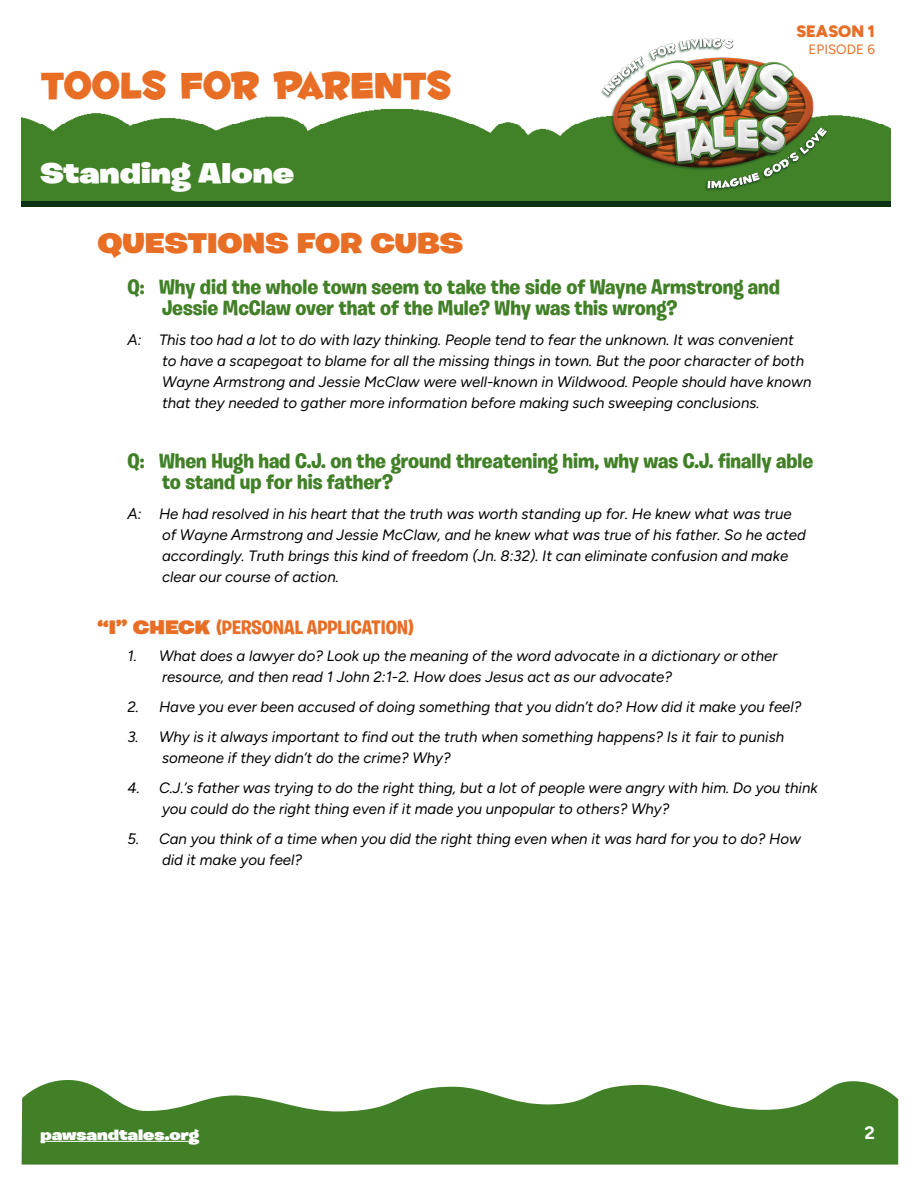
<style>
.page{position:relative;width:918px;height:1188px;background:#fff}
.page>*{position:absolute;margin:0;border:0;box-sizing:border-box;transform-origin:0 0}
.t1{font:45px "Fontdinerdotcom Huggable";color:#e86e25}
.t2{font:900 28.5px "Burbank Big Wide";color:#e86e25}
.t3{font:900 28.5px "Burbank Big Wide";color:#fff}
.t4{font:700 21px/21px "Burbank Big";color:#418027}
.t5{font:700 19.5px "Burbank Big";color:#e86e25}
.t6{font:300 18px "Figtree";color:#fff}
.t7{font:300 16.5px "Figtree";color:#e86e25}
.t8{font:italic 300 15px/21px "Figtree";color:#000}
.t9{font:900 15px "Burbank Big Wide";color:#fff}
.t10{font:300 13.5px "Figtree";color:#e86e25}
.s1{font-family:"Burbank Big Wide";font-weight:900}
</style>
<div class="page">
<img style="left:22px;top:110px;width:869px;height:92px">
<img style="left:598px;top:38px;width:234px;height:154px">
<div style="left:22px;top:202px;width:869px;height:5px;background:#0c3215"></div>
<svg style="left:22px;top:1080px;width:876px;height:85px;fill:#418027"></svg>
<hr style="left:40px;top:1141px;width:159px;height:1px;background:#fff">
<h1 class="t1" style="left:40px;top:58px;width:412px">TOOLS FOR PARENTS</h1>
<h2 class="t3" style="left:40px;top:155px;width:255px">Standing Alone</h2>
<h2 class="t2" style="left:98px;top:225px;width:367px">QUESTIONS FOR CUBS</h2>
<p class="t7" style="left:796px;top:22px;width:80px">SEASON 1</p>
<p class="t10" style="left:809px;top:41px;width:68px">EPISODE 6</p>
<h3 class="t4" style="left:162px;top:277px;width:620px;text-indent:-35px">Q: Why did the whole town seem to take the side of Wayne Armstrong and<br>Jessie McClaw over that of the Mule? Why was this wrong?</h3>
<p class="t8" style="left:162px;top:330px;width:651px;text-indent:-34px">A: This too had a lot to do with lazy thinking. People tend to fear the unknown. It was convenient to have a scapegoat to blame for all the missing things in town. But the poor character of both Wayne Armstrong and Jessie McClaw were well-known in Wildwood. People should have known that they needed to gather more information before making such sweeping conclusions.</p>
<h3 class="t4" style="left:162px;top:451px;width:653px;text-indent:-35px">Q: When Hugh had C.J. on the ground threatening him, why was C.J. finally able to stand up for his father?</h3>
<p class="t8" style="left:162px;top:504px;width:645px;text-indent:-34px">A: He had resolved in his heart that the truth was worth standing up for. He knew what was true of Wayne Armstrong and Jessie McClaw, and he knew what was true of his father. So he acted accordingly. Truth brings this kind of freedom (Jn. 8:32). It can eliminate confusion and make clear our course of action.</p>
<h3 class="t5" style="left:98px;top:616px;width:318px"><span class="s1">“I” CHECK</span> (PERSONAL APPLICATION)</h3>
<p class="t8" style="left:162px;top:646px;width:617px;text-indent:-34px">1. What does a lawyer do? Look up the meaning of the word advocate in a dictionary or other resource, and then read 1 John 2:1-2. How does Jesus act as our advocate?</p>
<p class="t8" style="left:128px;top:697px;width:675px">2. Have you ever been accused of doing something that you didn’t do? How did it make you feel?</p>
<p class="t8" style="left:162px;top:727px;width:624px;text-indent:-34px">3. Why is it always important to find out the truth when something happens? Is it fair to punish someone if they didn’t do the crime? Why?</p>
<p class="t8" style="left:162px;top:778px;width:657px;text-indent:-34px">4. C.J.’s father was trying to do the right thing, but a lot of people were angry with him. Do you think you could do the right thing even if it made you unpopular to others? Why?</p>
<p class="t8" style="left:162px;top:829px;width:640px;text-indent:-34px">5. Can you think of a time when you did the right thing even when it was hard for you to do? How did it make you feel?</p>
<p class="t9" style="left:40px;top:1125px;width:160px">pawsandtales.org</p>
<p class="t6" style="left:865px;top:1123px;width:12px">2</p>
</div>
